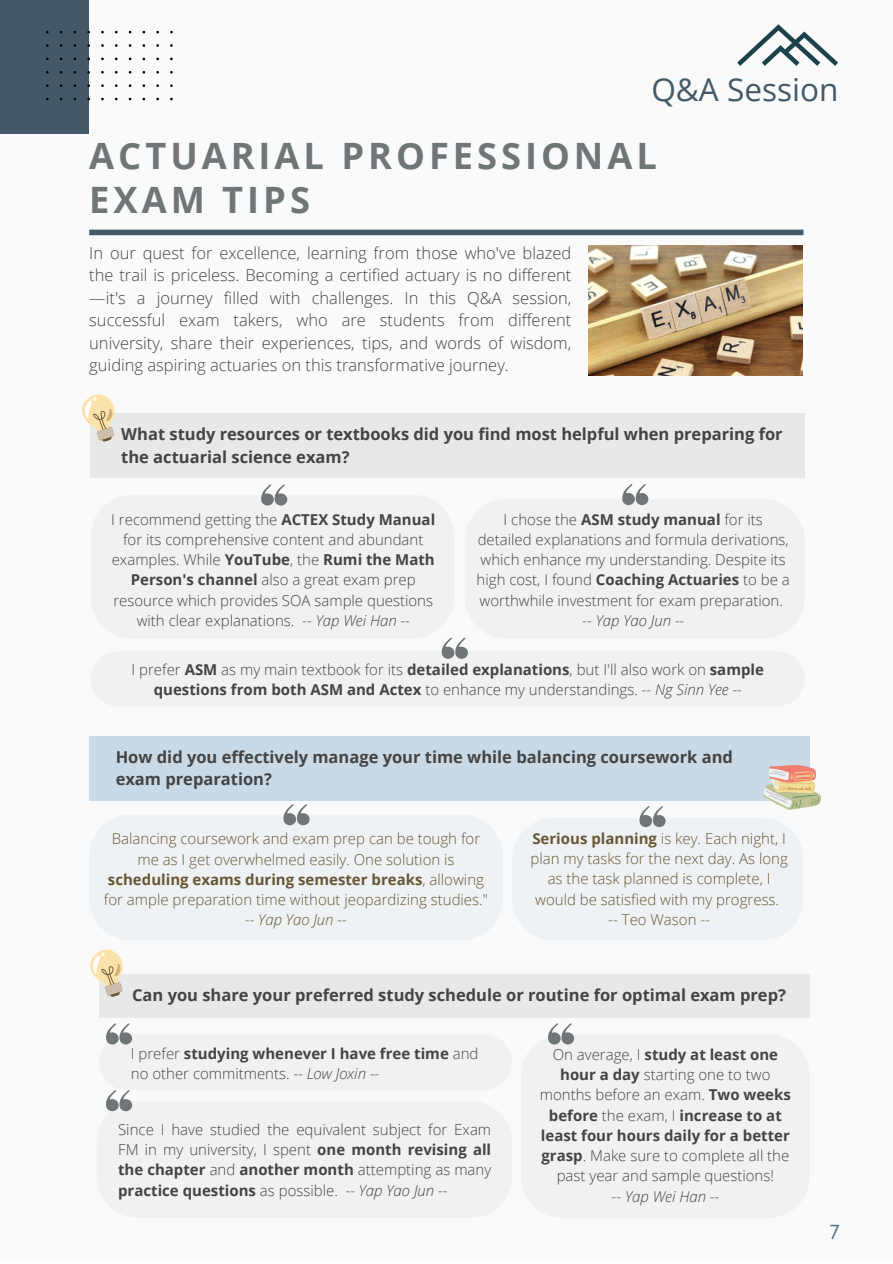
<style>
.page{position:relative;width:893px;height:1264px;background:#fff}
.page>*{position:absolute;margin:0;border:0;box-sizing:border-box;transform-origin:0 0}
.t1{font:700 36.3px/44.1px "Open Sans";letter-spacing:.11em;color:#707577}
.t2{font:31.5px "Open Sans";color:#435967}
.t3{font:21px "Glacial Indifference";color:#4e6e84}
.t4{font:300 16.5px/22.5px "Open Sans";color:#444;text-align:justify}
.t5{font:700 16.5px/22.5px "Open Sans";color:#444}
.t6{font:300 15px/20.2px "Open Sans";color:#444;text-align:center}
.t7{font:300 15px/20.2px "Open Sans";color:#695634;text-align:center}
.t8{font:italic 300 15px "Open Sans";color:#444}
.t9{font:italic 300 15px "Open Sans";color:#695634}
.s1{font-weight:700}
.s2{font-style:italic}
.s3{font-style:normal}
</style>
<div class="page">
<div style="left:0;top:0;width:892px;height:1262px;background:#fafafa"></div>
<div style="left:89px;top:230px;width:714px;height:5px;background:#435967"></div>
<div style="left:91px;top:414px;width:713px;height:64px;background:#e8e8e8"></div>
<svg style="left:261px;top:484px;width:26px;height:21px"></svg>
<div style="left:0;top:0;width:89px;height:134px;background:#435967"></div>
<svg style="left:737px;top:24px;width:101px;height:42px"></svg>
<svg style="left:46px;top:31px;width:127px;height:69px"></svg>
<img style="left:588px;top:246px;width:214px;height:129px">
<svg style="left:622px;top:484px;width:26px;height:21px"></svg>
<svg style="left:82px;top:394px;width:38px;height:49px"></svg>
<div style="left:89px;top:736px;width:720px;height:64px;background:#c9dae6"></div>
<img style="left:763px;top:766px;width:57px;height:42px">
<div style="left:90px;top:815px;width:412px;height:125px;background:#eef2f5"></div>
<svg style="left:282px;top:804px;width:27px;height:21px"></svg>
<svg style="left:513px;top:805px;width:290px;height:135px"></svg>
<div style="left:99px;top:974px;width:710px;height:44px;background:#e8e8e8"></div>
<svg style="left:548px;top:1023px;width:26px;height:21px"></svg>
<svg style="left:90px;top:949px;width:33px;height:48px"></svg>
<svg style="left:106px;top:1023px;width:27px;height:88px"></svg>
<svg style="left:441px;top:637px;width:27px;height:22px"></svg>
<p class="t2" style="left:651px;top:68px;width:189px">Q&amp;A Session</p>
<p class="t1" style="left:89px;top:132px;width:569px">ACTUARIAL PROFESSIONAL<br>EXAM TIPS</p>
<p class="t4" style="left:89px;top:241px;width:483px">In our quest for excellence, learning from those who've blazed the trail is priceless. Becoming a certified actuary is no different —it's a journey filled with challenges. In this Q&amp;A session, successful exam takers, who are students from different university, share their experiences, tips, and words of wisdom, guiding aspiring actuaries on this transformative journey.</p>
<p class="t5" style="left:121px;top:422px;width:663px">What study resources or textbooks did you find most helpful when preparing for the actuarial science exam?</p>
<p class="t6" style="left:111px;top:508px;width:325px">I recommend getting the <span class="s1">ACTEX Study Manual </span>for its comprehensive content and abundant examples. While <span class="s1">YouTube</span>, the <span class="s1">Rumi the Math Person's channel</span> also a great exam prep resource which provides SOA sample questions with clear explanations. -- <span class="s2">Yap Wei Han --</span></p>
<p class="t6" style="left:476px;top:508px;width:315px">I chose the <span class="s1">ASM study manual</span> for its detailed explanations and formula derivations, which enhance my understanding. Despite its high cost, I found <span class="s1">Coaching Actuaries</span> to be a worthwhile investment for exam preparation.</p>
<p class="t8" style="left:582px;top:609px;width:103px"><span class="s3">--</span> Yap Yao Jun --</p>
<p class="t6" style="left:131px;top:659px;width:634px">I prefer <span class="s1">ASM</span> as my main textbook for its <span class="s1">detailed explanations</span>, but I'll also work on <span class="s1">sample questions from both ASM and Actex</span> to enhance my understandings. <span class="s2">-- Ng Sinn Yee --</span></p>
<p class="t5" style="left:116px;top:745px;width:618px">How did you effectively manage your time while balancing coursework and exam preparation?</p>
<p class="t7" style="left:104px;top:828px;width:385px">Balancing coursework and exam prep can be tough for me as I get overwhelmed easily. One solution is <span class="s1">scheduling exams during semester breaks</span>, allowing for ample preparation time without jeopardizing studies."</p>
<p class="t9" style="left:245px;top:909px;width:103px">-- Yap Yao Jun --</p>
<p class="t7" style="left:530px;top:828px;width:259px"><span class="s1">Serious planning</span> is key. Each night, I plan my tasks for the next day. As long as the task planned is complete, I would be satisfied with my progress.</p>
<p class="t7" style="left:608px;top:909px;width:103px">-- Teo Wason --</p>
<p class="t5" style="left:132px;top:983px;width:655px">Can you share your preferred study schedule or routine for optimal exam prep?</p>
<p class="t6" style="left:131px;top:1042px;width:349px;text-align:left">I prefer <span class="s1">studying whenever I have free time</span> and no other commitments. <span class="s2">-- Low Joxin --</span></p>
<p class="t6" style="left:118px;top:1118px;width:374px;text-align:justify">Since I have studied the equivalent subject for Exam FM in my university, I spent <span class="s1">one month revising all the chapter</span> and <span class="s1">another month</span> attempting as many <span class="s1">practice questions</span> as possible. <span class="s2">-- Yap Yao Jun --</span></p>
<p class="t6" style="left:540px;top:1043px;width:252px">On average, I <span class="s1">study at least one hour a day</span> starting one to two months before an exam. <span class="s1">Two weeks before</span> the exam, I <span class="s1">increase to at least four hours daily for a better grasp</span>. Make sure to complete all the past year and sample questions!</p>
<p class="t8" style="left:611px;top:1185px;width:109px"><span class="s3">--</span> Yap Wei Han --</p>
<p class="t3" style="left:829px;top:1218px;width:12px">7</p>
</div>
